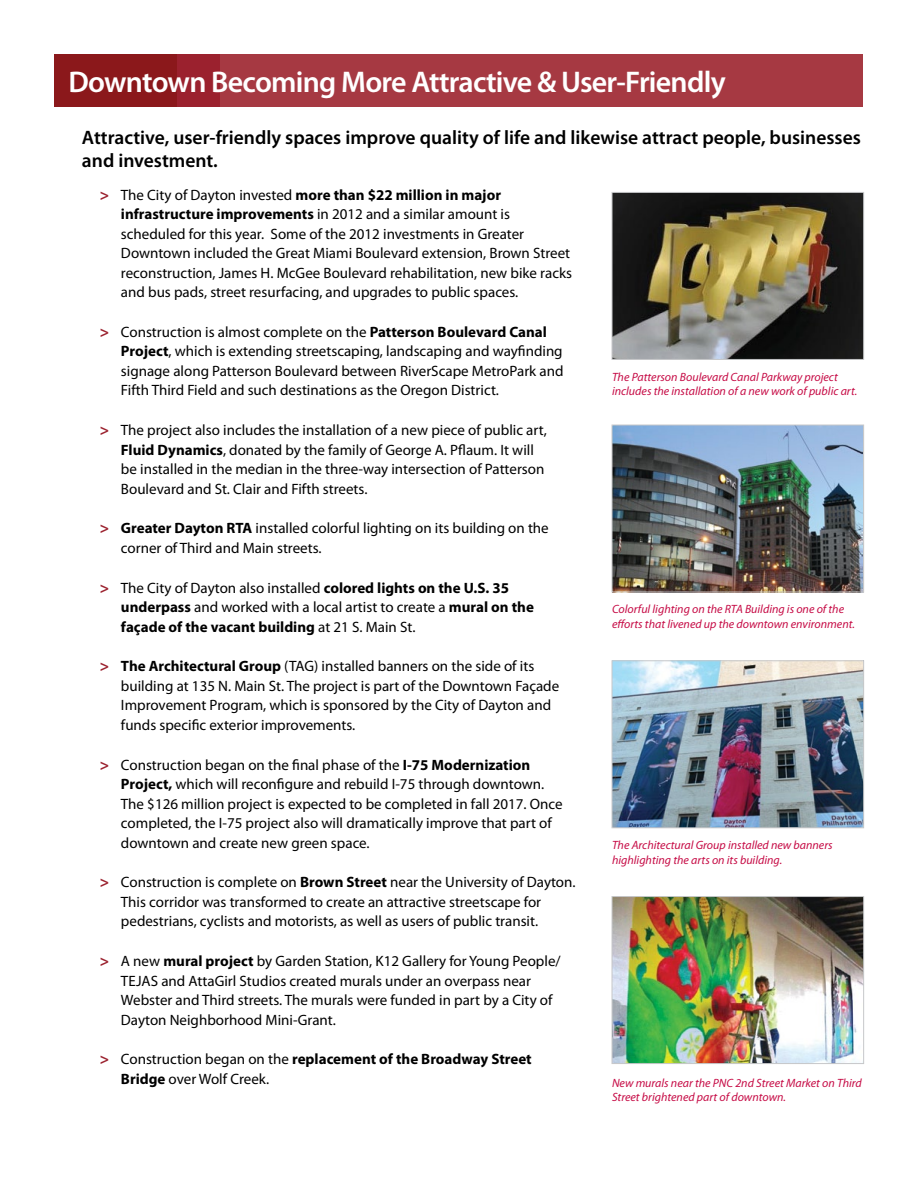
<style>
.page{position:relative;width:918px;height:1188px;background:#fff}
.page>*{position:absolute;margin:0;border:0;box-sizing:border-box;transform-origin:0 0}
.t1{font:600 30px "Myriad Pro";letter-spacing:-.025em;color:#fff}
.t2{font:600 19.5px/22.5px "Myriad Pro";color:#000}
.t3{font:15px/19.5px "Myriad Pro";color:#000}
.t4{font:italic 12px/14.4px "Myriad Pro";color:#c60c46}
.s1{font-weight:700;font-size:15.75px;color:#9b212e}
.s2{font-weight:700}
</style>
<div class="page">
<div style="left:54px;top:54px;width:576px;height:53px;background:#8b181b"></div>
<div style="left:177px;top:54px;width:454px;height:53px;background:#9b212e"></div>
<div style="left:221px;top:54px;width:642px;height:53px;background:#a63942"></div>
<img style="left:614px;top:427px;width:248px;height:163px">
<div style="left:612px;top:425px;width:252px;height:167px;border:1px solid #c7c8ca"></div>
<img style="left:614px;top:663px;width:248px;height:163px">
<div style="left:612px;top:661px;width:252px;height:167px;border:1px solid #c7c8ca"></div>
<img style="left:614px;top:194px;width:248px;height:164px">
<div style="left:612px;top:192px;width:252px;height:168px;border:1px solid #c7c8ca"></div>
<img style="left:614px;top:898px;width:248px;height:164px">
<div style="left:612px;top:896px;width:252px;height:168px;border:1px solid #c7c8ca"></div>
<h1 class="t1" style="left:68px;top:62px;width:659px">Downtown Becoming More Attractive &amp; User-Friendly</h1>
<h2 class="t2" style="left:82px;top:126px;width:781px">Attractive, user-friendly spaces improve quality of life and likewise attract people, businesses and investment.</h2>
<p class="t3" style="left:121px;top:185px;width:453px;text-indent:-21px"><span class="s1">&gt;</span> The City of Dayton invested <span class="s2">more than $22 million in major infrastructure improvements</span> in 2012 and a similar amount is scheduled for this year. Some of the 2012 investments in Greater Downtown included the Great Miami Boulevard extension, Brown Street reconstruction, James H. McGee Boulevard rehabilitation, new bike racks and bus pads, street resurfacing, and upgrades to public spaces.</p>
<p class="t3" style="left:121px;top:322px;width:444px;text-indent:-21px"><span class="s1">&gt;</span> Construction is almost complete on the <span class="s2">Patterson Boulevard Canal Project</span>, which is extending streetscaping, landscaping and wayfinding signage along Patterson Boulevard between RiverScape MetroPark and Fifth Third Field and such destinations as the Oregon District.</p>
<p class="t3" style="left:121px;top:420px;width:427px;text-indent:-21px"><span class="s1">&gt;</span> The project also includes the installation of a new piece of public art, <span class="s2">Fluid Dynamics</span>, donated by the family of George A. Pflaum. It will be installed in the median in the three-way intersection of Patterson Boulevard and St. Clair and Fifth streets.</p>
<p class="t3" style="left:121px;top:518px;width:429px;text-indent:-21px"><span class="s1">&gt;</span> <span class="s2">Greater Dayton RTA</span> installed colorful lighting on its building on the corner of Third and Main streets.</p>
<p class="t3" style="left:121px;top:578px;width:414px;text-indent:-21px"><span class="s1">&gt;</span> The City of Dayton also installed <span class="s2">colored lights on the U.S. 35 underpass</span> and worked with a local artist to create a <span class="s2">mural on the façade of the vacant building</span> at 21 S. Main St.</p>
<p class="t3" style="left:121px;top:656px;width:440px;text-indent:-21px"><span class="s1">&gt;</span> <span class="s2">The Architectural Group</span> (TAG) installed banners on the side of its building at 135 N. Main St. The project is part of the Downtown Façade Improvement Program, which is sponsored by the City of Dayton and funds specific exterior improvements.</p>
<p class="t3" style="left:121px;top:755px;width:443px;text-indent:-21px"><span class="s1">&gt;</span> Construction began on the final phase of the <span class="s2">I-75 Modernization Project,</span> which will reconfigure and rebuild I-75 through downtown.<br>The $126 million project is expected to be completed in fall 2017. Once completed, the I-75 project also will dramatically improve that part of downtown and create new green space.</p>
<p class="t3" style="left:121px;top:872px;width:456px;text-indent:-21px"><span class="s1">&gt;</span> Construction is complete on <span class="s2">Brown Street</span> near the University of Dayton.<br>This corridor was transformed to create an attractive streetscape for pedestrians, cyclists and motorists, as well as users of public transit.</p>
<p class="t3" style="left:121px;top:951px;width:441px;text-indent:-21px"><span class="s1">&gt;</span> A new <span class="s2">mural project</span> by Garden Station, K12 Gallery for Young People/ TEJAS and AttaGirl Studios created murals under an overpass near Webster and Third streets. The murals were funded in part by a City of Dayton Neighborhood Mini-Grant.</p>
<p class="t3" style="left:121px;top:1049px;width:412px;text-indent:-21px"><span class="s1">&gt;</span> Construction began on the <span class="s2">replacement of the Broadway Street<br>Bridge</span> over Wolf Creek.</p>
<p class="t4" style="left:612px;top:370px;width:247px">The Patterson Boulevard Canal Parkway project includes the installation of a new work of public art.</p>
<p class="t4" style="left:612px;top:602px;width:245px">Colorful lighting on the RTA Building is one of the efforts that livened up the downtown environment.</p>
<p class="t4" style="left:612px;top:838px;width:222px">The Architectural Group installed new banners highlighting the arts on its building.</p>
<p class="t4" style="left:612px;top:1075px;width:251px">New murals near the PNC 2nd Street Market on Third<br>Street brightened part of downtown.</p>
</div>
